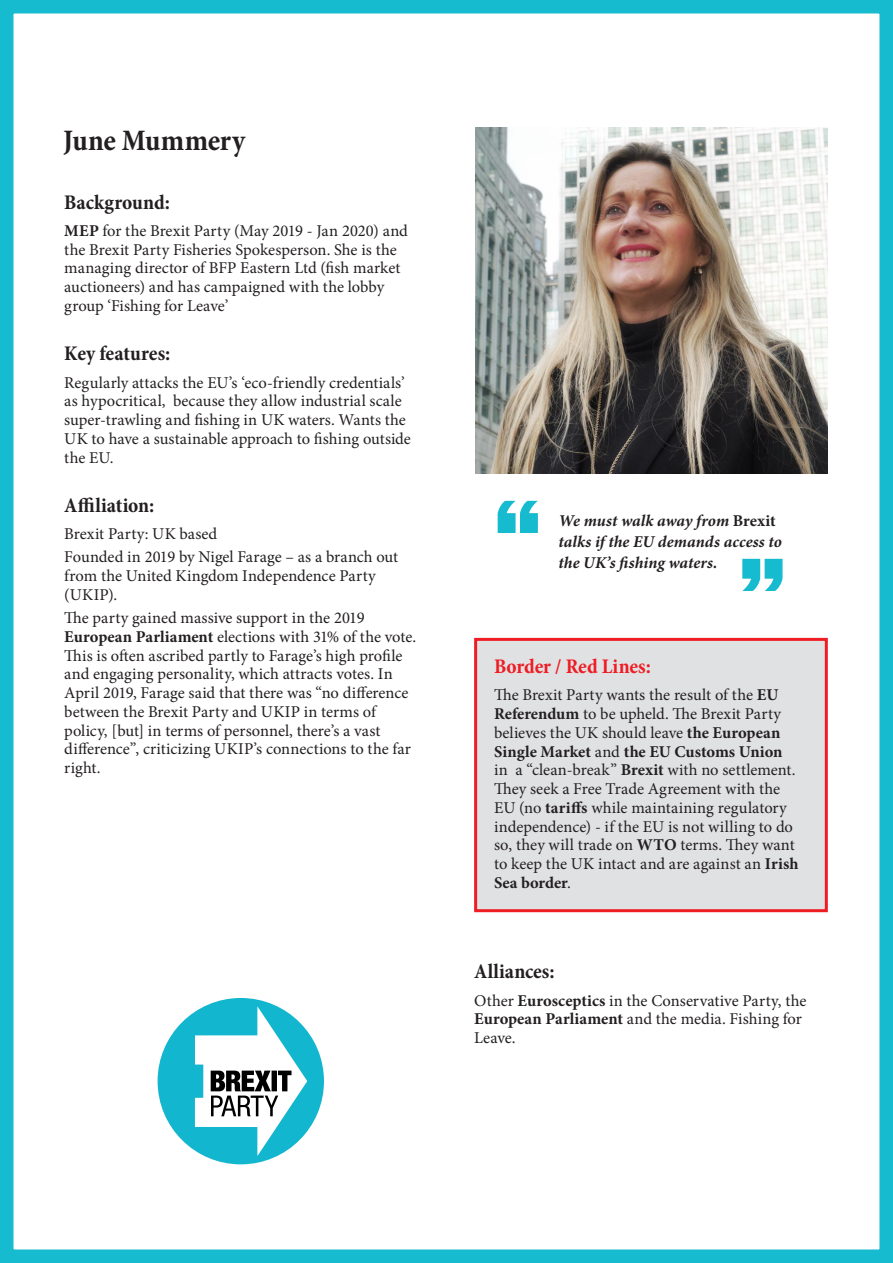
<style>
.page{position:relative;width:893px;height:1263px;background:#fff}
.page>*{position:absolute;margin:0;border:0;box-sizing:border-box;transform-origin:0 0}
.navn{font:700 condensed 30px "Minion Pro";letter-spacing:-.01em;color:#231f20}
.titel{font:700 condensed 21px "Minion Pro";color:#231f20}
.titel-2{font:700 condensed 21px "Minion Pro";letter-spacing:-.005em;color:#ee1d23}
.Brød{font:16.5px/18.8px "Minion Pro";color:#231f20}
.citat{font:italic 700 16.5px/21px "Minion Pro";letter-spacing:.005em;color:#231f20}
.s1{font-weight:700}
.s2{font-style:normal}
</style>
<div class="page">
<div style="left:0;top:0;width:893px;height:1263px;border:14px solid #17bbcf"></div>
<div style="left:476px;top:639px;width:350px;height:272px;background:#e0e1e3"></div>
<div style="left:474px;top:638px;width:354px;height:274px;border:3px solid #ee1d23"></div>
<img style="left:475px;top:128px;width:353px;height:346px">
<svg style="left:498px;top:501px;width:40px;height:32px"></svg>
<svg style="left:742px;top:559px;width:40px;height:32px"></svg>
<div style="left:158px;top:998px;width:166px;height:166px;background:#12b6cf;border-radius:50%"></div>
<svg style="left:195px;top:1006px;width:112px;height:150px"></svg>
<p class="navn" style="left:63px;top:120px;width:184px">June Mummery</p>
<p class="titel" style="left:64px;top:187px;width:107px">Background:</p>
<p class="Brød" style="left:64px;top:221px;width:345px"><span class="s1">MEP</span> for the Brexit Party (May 2019 - Jan 2020) and the Brexit Party Fisheries Spokesperson. She is the managing director of BFP Eastern Ltd (fish market auctioneers) and has campaigned with the lobby group ‘Fishing for Leave’</p>
<p class="titel" style="left:64px;top:339px;width:108px">Key features:</p>
<p class="Brød" style="left:64px;top:373px;width:348px">Regularly attacks the EU’s ‘eco-friendly credentials’ as hypocritical, because they allow industrial scale super-trawling and fishing in UK waters. Wants the UK to have a sustainable approach to fishing outside the EU.</p>
<p class="titel" style="left:64px;top:491px;width:92px">Affiliation:</p>
<p class="Brød" style="left:64px;top:525px;width:154px">Brexit Party: UK based</p>
<p class="Brød" style="left:64px;top:548px;width:335px">Founded in 2019 by Nigel Farage – as a branch out from the United Kingdom Independence Party (UKIP).</p>
<p class="Brød" style="left:64px;top:608px;width:354px">The party gained massive support in the 2019<br><span class="s1">European Parliament</span> elections with 31% of the vote.<br>This is often ascribed partly to Farage’s high profile and engaging personality, which attracts votes. In April 2019, Farage said that there was “no difference between the Brexit Party and UKIP in terms of policy, [but] in terms of personnel, there’s a vast difference”, criticizing UKIP’s connections to the far right.</p>
<p class="citat" style="left:558px;top:510px;width:225px">We must walk away from <span class="s2">Brexit </span>talks if the EU demands access to the UK’s fishing waters.</p>
<p class="titel-2" style="left:494px;top:652px;width:158px">Border / Red Lines:</p>
<p class="Brød" style="left:494px;top:686px;width:306px">The Brexit Party wants the result of the <span class="s1">EU Referendum</span> to be upheld. The Brexit Party believes the UK should leave <span class="s1">the European Single Market</span> and <span class="s1">the EU Customs Union </span>in a “clean-break” <span class="s1">Brexit</span> with no settlement.<br>They seek a Free Trade Agreement with the EU (no <span class="s1">tariffs</span> while maintaining regulatory independence) - if the EU is not willing to do so, they will trade on <span class="s1">WTO</span> terms. They want to keep the UK intact and are against an <span class="s1">Irish Sea border</span>.</p>
<p class="titel" style="left:474px;top:957px;width:82px">Alliances:</p>
<p class="Brød" style="left:474px;top:991px;width:334px">Other <span class="s1">Eurosceptics</span> in the Conservative Party, the<br><span class="s1">European Parliament</span> and the media. Fishing for<br>Leave.</p>
</div>
